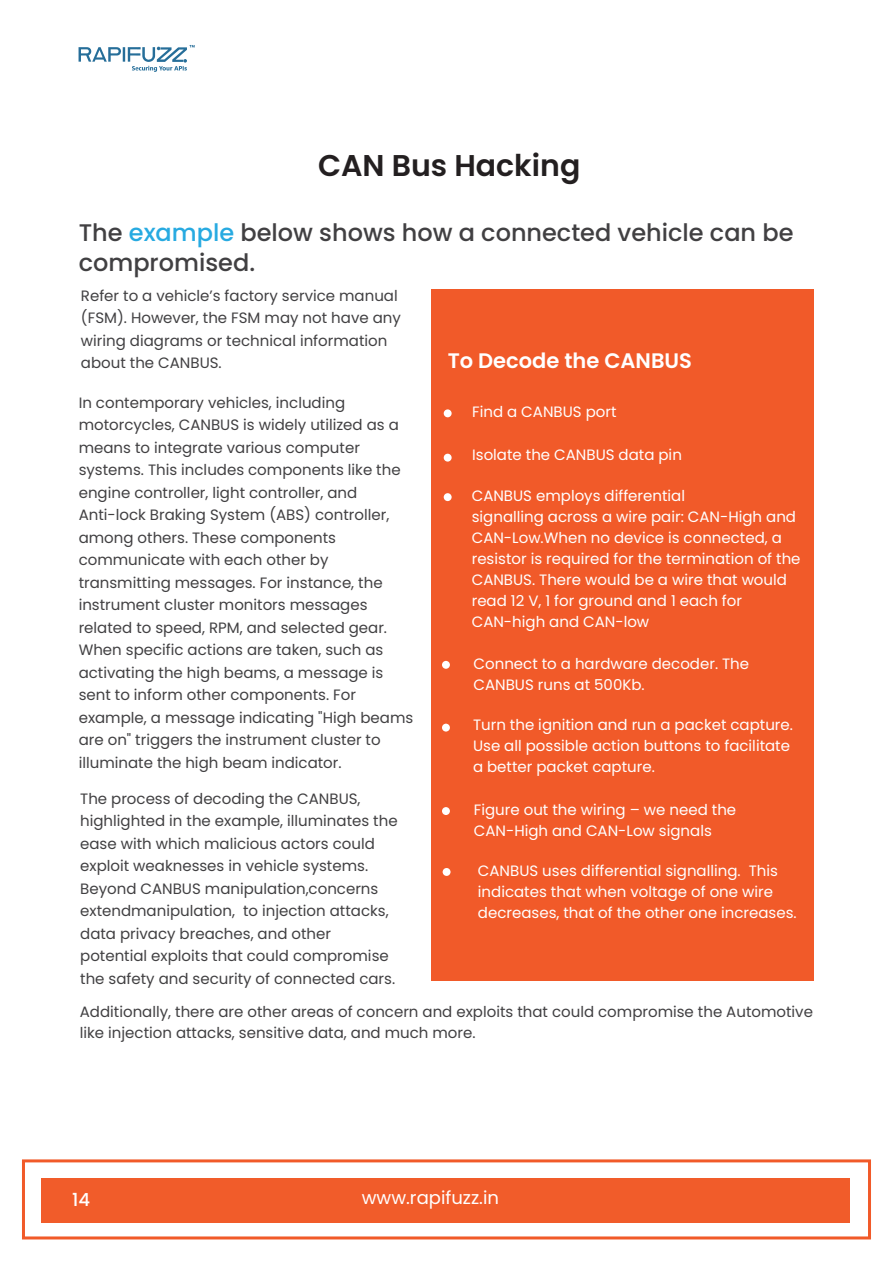
<style>
.page{position:relative;width:893px;height:1263px;background:#fff}
.page>*{position:absolute;margin:0;border:0;box-sizing:border-box;transform-origin:0 0}
.t1{font:600 30px "Poppins";color:#231f20}
.t2{font:500 24px/30px "Poppins";color:#414042}
.t3{font:600 21px "Poppins";color:#fff}
.t4{font:18px "Poppins";color:#fff}
.t5{font:500 18px "Poppins";color:#fff}
.t6{font:15px/22.5px "Poppins";color:#414042}
.t7{font:15px/21px "Poppins";color:#fff}
.s1{color:#27aae1}
</style>
<div class="page">
<div style="left:431px;top:289px;width:383px;height:691px;background:#f15a29"></div>
<svg style="left:79px;top:45px;width:116px;height:27px"></svg>
<div style="left:442px;top:661px;width:8px;height:8px;background:#fff;border-radius:50%"></div>
<div style="left:442px;top:724px;width:8px;height:7px;background:#fff;border-radius:50%"></div>
<div style="left:444px;top:409px;width:8px;height:8px;background:#fff;border-radius:50%"></div>
<div style="left:444px;top:454px;width:8px;height:8px;background:#fff;border-radius:50%"></div>
<div style="left:444px;top:493px;width:8px;height:8px;background:#fff;border-radius:50%"></div>
<div style="left:442px;top:807px;width:8px;height:8px;background:#fff;border-radius:50%"></div>
<div style="left:443px;top:868px;width:8px;height:8px;background:#fff;border-radius:50%"></div>
<div style="left:41px;top:1178px;width:809px;height:45px;background:#f15c2a"></div>
<div style="left:22px;top:1159px;width:849px;height:80px;border:3px solid #f15a29"></div>
<h1 class="t1" style="left:318px;top:148px;width:264px">CAN Bus Hacking</h1>
<h2 class="t2" style="left:79px;top:217px;width:716px">The <span class="s1">example</span> below shows how a connected vehicle can be compromised.</h2>
<p class="t6" style="left:81px;top:284px;width:321px">Refer to a vehicle’s factory service manual (FSM). However, the FSM may not have any wiring diagrams or technical information about the CANBUS.</p>
<p class="t6" style="left:79px;top:391px;width:336px">In contemporary vehicles, including motorcycles, CANBUS is widely utilized as a means to integrate various computer systems. This includes components like the engine controller, light controller, and Anti-lock Braking System (ABS) controller, among others. These components communicate with each other by transmitting messages. For instance, the instrument cluster monitors messages related to speed, RPM, and selected gear.<br>When specific actions are taken, such as activating the high beams, a message is sent to inform other components. For example, a message indicating "High beams are on" triggers the instrument cluster to illuminate the high beam indicator.</p>
<p class="t6" style="left:80px;top:787px;width:319px">The process of decoding the CANBUS, highlighted in the example, illuminates the ease with which malicious actors could exploit weaknesses in vehicle systems.<br>Beyond CANBUS manipulation,concerns extendmanipulation, to injection attacks, data privacy breaches, and other potential exploits that could compromise the safety and security of connected cars.</p>
<h3 class="t3" style="left:448px;top:349px;width:246px">To Decode the CANBUS</h3>
<p class="t7" style="left:472px;top:402px;width:146px">Find a CANBUS port</p>
<p class="t7" style="left:472px;top:445px;width:211px">Isolate the CANBUS data pin</p>
<p class="t7" style="left:472px;top:485px;width:330px">CANBUS employs differential<br>signalling across a wire pair: CAN-High and CAN-Low.When no device is connected, a resistor is required for the termination of the CANBUS. There would be a wire that would read 12 V, 1 for ground and 1 each for CAN-high and CAN-low</p>
<p class="t7" style="left:474px;top:653px;width:277px">Connect to a hardware decoder. The<br>CANBUS runs at 500Kb.</p>
<p class="t7" style="left:473px;top:714px;width:321px">Turn the ignition and run a packet capture.<br>Use all possible action buttons to facilitate a better packet capture.</p>
<p class="t7" style="left:474px;top:799px;width:264px">Figure out the wiring – we need the<br>CAN-High and CAN-Low signals</p>
<p class="t7" style="left:478px;top:860px;width:320px">CANBUS uses differential signalling. This indicates that when voltage of one wire decreases, that of the other one increases.</p>
<p class="t6" style="left:80px;top:1001px;width:735px;line-height:21px">Additionally, there are other areas of concern and exploits that could compromise the Automotive like injection attacks, sensitive data, and much more.</p>
<p class="t5" style="left:72px;top:1189px;width:19px">14</p>
<p class="t4" style="left:362px;top:1187px;width:139px">www.rapifuzz.in</p>
</div>
